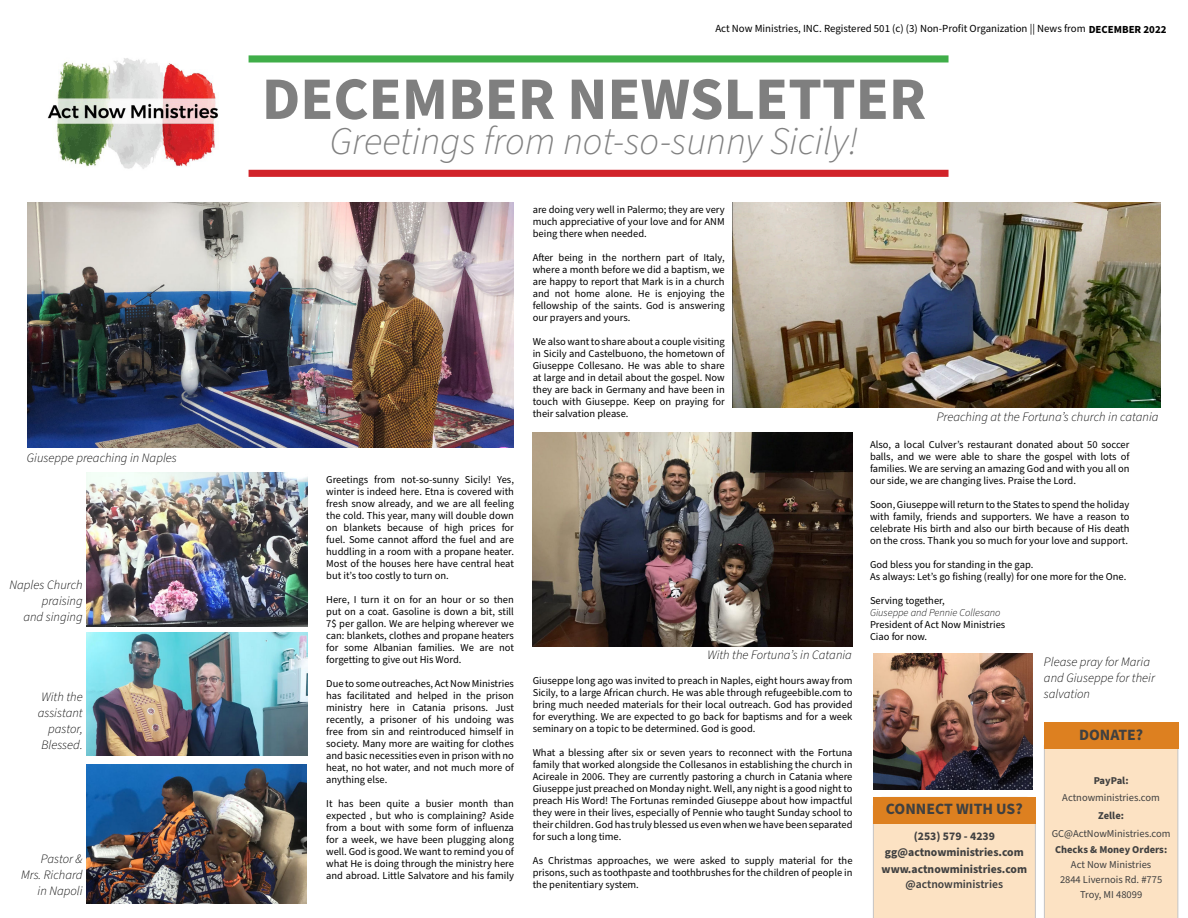
<style>
.page{position:relative;width:1188px;height:918px;background:#fff}
.page>*{position:absolute;margin:0;border:0;box-sizing:border-box;transform-origin:0 0}
.t1{font:700 60.38px "Source Sans Pro";color:#7f7f7f}
.t2{font:italic 300 39.08px "Source Sans Pro";color:#7f7f7f}
.t3{font:700 15.75px "Source Sans Pro";color:#404040}
.t4{font:italic 300 12.75px/16px "Source Sans Pro";color:#000;text-align:right}
.t5{font:700 11.7px/16.6px "Source Sans Pro";color:#404040;text-align:center}
.t6{font:600 11.7px "Source Sans Pro";color:#404040}
.t7{font:10.8px "Source Sans Pro";color:#000}
.t8{font:10.5px/12px "Source Sans Pro";color:#000;text-align:justify}
.t9{font:10.5px/15px "Source Sans Pro";color:#404040;text-align:center}
.t10{font:700 10.5px "Source Sans Pro";color:#404040}
.t11{font:italic 300 10.5px "Source Sans Pro";color:#000}
.s1{font-weight:700}
</style>
<div class="page">
<img style="left:47px;top:58px;width:171px;height:111px">
<div style="left:249px;top:170px;width:700px;height:7px;background:#d1232a"></div>
<div style="left:249px;top:55px;width:700px;height:8px;background:#40ae49"></div>
<div style="left:873px;top:823px;width:163px;height:95px;background:#fce2c3"></div>
<div style="left:873px;top:797px;width:163px;height:26px;background:#dd8020"></div>
<div style="left:1044px;top:748px;width:134px;height:170px;background:#fce2c3"></div>
<div style="left:1044px;top:722px;width:134px;height:26px;background:#dd8020"></div>
<img style="left:87px;top:632px;width:221px;height:124px">
<img style="left:873px;top:653px;width:160px;height:137px">
<img style="left:87px;top:764px;width:220px;height:140px">
<img style="left:87px;top:472px;width:221px;height:154px">
<img style="left:533px;top:433px;width:320px;height:213px">
<img style="left:732px;top:202px;width:429px;height:205px">
<img style="left:27px;top:202px;width:487px;height:246px">
<p class="t4" style="left:27px;top:451px;width:151px">Giuseppe preaching in Naples</p>
<p class="t4" style="left:9px;top:578px;width:75px">Naples Church praising<br>and singing</p>
<p class="t4" style="left:38px;top:690px;width:47px">With the assistant pastor,<br>Blessed.</p>
<p class="t4" style="left:21px;top:852px;width:63px">Pastor &amp;<br>Mrs. Richard in Napoli</p>
<p class="t7" style="left:715px;top:24px;width:453px">Act Now Ministries, INC. Registered 501 (c) (3) Non-Profit Organization || News from <span class="s1">DECEMBER 2022</span></p>
<h1 class="t1" style="left:262px;top:75px;width:666px">DECEMBER NEWSLETTER</h1>
<h2 class="t2" style="left:330px;top:125px;width:530px">Greetings from not-so-sunny Sicily!</h2>
<p class="t8" style="left:533px;top:205px;width:194px">are doing very well in Palermo; they are very much appreciative of your love and for ANM being there when needed.</p>
<p class="t8" style="left:533px;top:253px;width:194px">After being in the northern part of Italy, where a month before we did a baptism, we are happy to report that Mark is in a church and not home alone. He is enjoying the fellowship of the saints. God is answering our prayers and yours.</p>
<p class="t8" style="left:533px;top:337px;width:194px">We also want to share about a couple visiting in Sicily and Castelbuono, the hometown of Giuseppe Collesano. He was able to share at large and in detail about the gospel. Now they are back in Germany and have been in touch with Giuseppe. Keep on praying for their salvation please.</p>
<p class="t4" style="left:937px;top:410px;width:223px">Preaching at the Fortuna’s church in catania</p>
<p class="t8" style="left:326px;top:475px;width:189px">Greetings from not-so-sunny Sicily! Yes, winter is indeed here. Etna is covered with fresh snow already, and we are all feeling the cold. This year, many will double down on blankets because of high prices for fuel. Some cannot afford the fuel and are huddling in a room with a propane heater.<br>Most of the houses here have central heat but it’s too costly to turn on.</p>
<p class="t8" style="left:326px;top:595px;width:189px">Here, I turn it on for an hour or so then put on a coat. Gasoline is down a bit, still 7$ per gallon. We are helping wherever we can: blankets, clothes and propane heaters for some Albanian families. We are not forgetting to give out His Word.</p>
<p class="t8" style="left:326px;top:679px;width:189px">Due to some outreaches, Act Now Ministries has facilitated and helped in the prison ministry here in Catania prisons. Just recently, a prisoner of his undoing was free from sin and reintroduced himself in society. Many more are waiting for clothes and basic necessities even in prison with no heat, no hot water, and not much more of anything else.</p>
<p class="t8" style="left:326px;top:799px;width:189px">It has been quite a busier month than expected , but who is complaining? Aside from a bout with some form of influenza for a week, we have been plugging along well. God is good. We want to remind you of what He is doing through the ministry here and abroad. Little Salvatore and his family</p>
<p class="t4" style="left:707px;top:647px;width:146px">With the Fortuna’s in Catania</p>
<p class="t8" style="left:533px;top:675px;width:321px">Giuseppe long ago was invited to preach in Naples, eight hours away from Sicily, to a large African church. He was able through refugeebible.com to bring much needed materials for their local outreach. God has provided for everything. We are expected to go back for baptisms and for a week seminary on a topic to be determined. God is good.</p>
<p class="t8" style="left:533px;top:747px;width:321px">What a blessing after six or seven years to reconnect with the Fortuna family that worked alongside the Collesanos in establishing the church in Acireale in 2006. They are currently pastoring a church in Catania where Giuseppe just preached on Monday night. Well, any night is a good night to preach His Word! The Fortunas reminded Giuseppe about how impactful they were in their lives, especially of Pennie who taught Sunday school to their children. God has truly blessed us even when we have been separated for such a long time.</p>
<p class="t8" style="left:533px;top:855px;width:321px">As Christmas approaches, we were asked to supply material for the prisons, such as toothpaste and toothbrushes for the children of people in the penitentiary system.</p>
<p class="t8" style="left:870px;top:439px;width:261px">Also, a local Culver’s restaurant donated about 50 soccer balls, and we were able to share the gospel with lots of families. We are serving an amazing God and with you all on our side, we are changing lives. Praise the Lord.</p>
<p class="t8" style="left:870px;top:499px;width:261px">Soon, Giuseppe will return to the States to spend the holiday with family, friends and supporters. We have a reason to celebrate His birth and also our birth because of His death on the cross. Thank you so much for your love and support.</p>
<p class="t8" style="left:870px;top:559px;width:258px">God bless you for standing in the gap.<br>As always: Let’s go fishing (really) for one more for the One.</p>
<p class="t8" style="left:870px;top:595px;width:76px">Serving together,</p>
<p class="t11" style="left:870px;top:608px;width:132px">Giuseppe and Pennie Collesano</p>
<p class="t8" style="left:870px;top:619px;width:137px">President of Act Now Ministries<br>Ciao for now.</p>
<h3 class="t3" style="left:886px;top:803px;width:138px">CONNECT WITH US?</h3>
<p class="t5" style="left:882px;top:828px;width:147px">(253) 579 - 4239 gg@actnowministries.com www.actnowministries.com</p>
<p class="t6" style="left:906px;top:879px;width:99px">@actnowministries</p>
<p class="t4" style="left:1044px;top:654px;width:113px;text-align:left">Please pray for Maria and Giuseppe for their salvation</p>
<h3 class="t3" style="left:1079px;top:729px;width:66px">DONATE?</h3>
<p class="t10" style="left:1094px;top:776px;width:36px">PayPal:</p>
<p class="t9" style="left:1062px;top:791px;width:99px">Actnowministries.com</p>
<p class="t10" style="left:1098px;top:811px;width:27px">Zelle:</p>
<p class="t9" style="left:1052px;top:827px;width:120px">GC@ActNowMinistries.com</p>
<p class="t10" style="left:1055px;top:845px;width:114px">Checks &amp; Money Orders:</p>
<p class="t9" style="left:1060px;top:857px;width:104px">Act Now Ministries<br>2844 Livernois Rd. #775<br>Troy, MI 48099</p>
</div>
